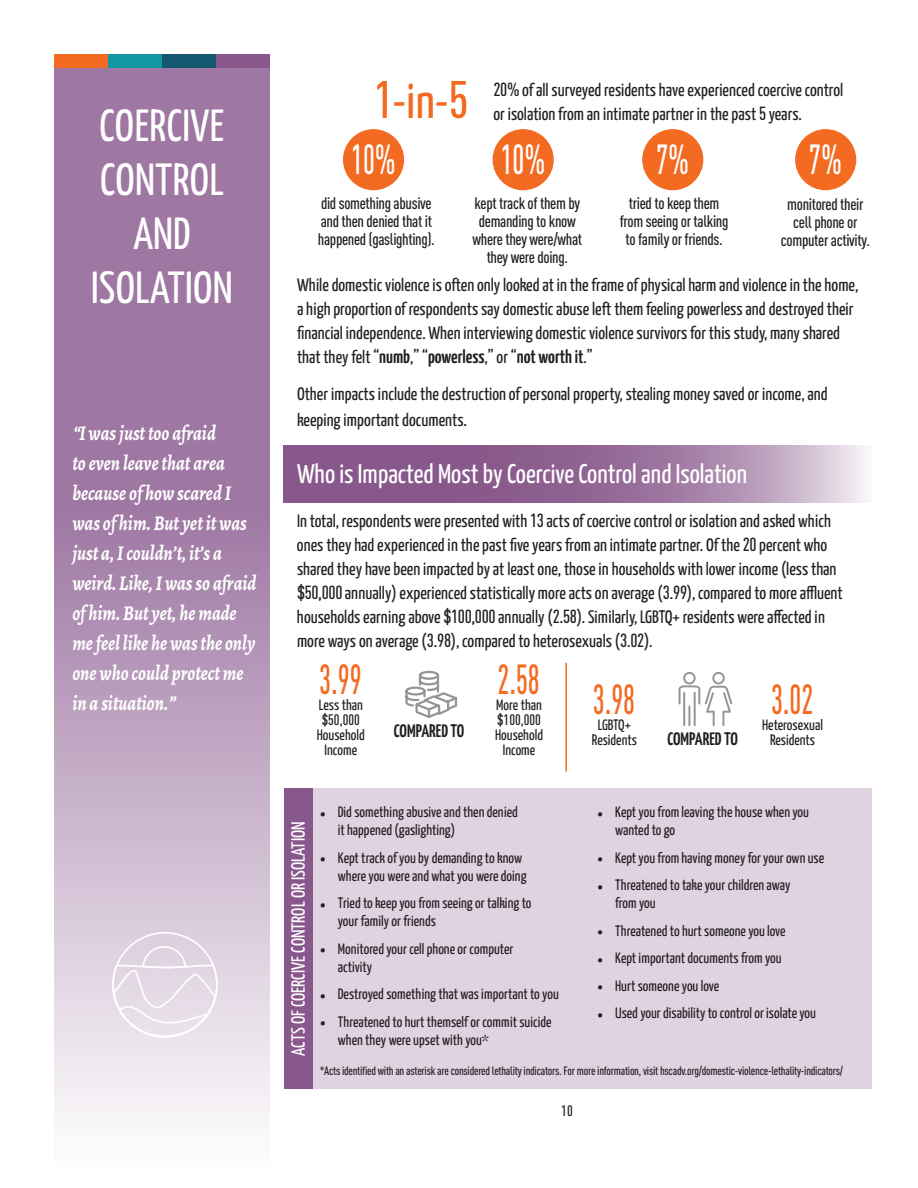
<style>
.page{position:relative;width:918px;height:1188px;background:#fff}
.page>*{position:absolute;margin:0;border:0;box-sizing:border-box;transform-origin:0 0}
.t1{font:49.95px "Yanone Kaffeesatz";color:#f36a21}
.t2{font:45px/54px "Yanone Kaffeesatz";letter-spacing:.01em;color:#fff;text-align:center}
.t3{font:500 condensed 41.55px "DIN Pro";color:#f36a21;scale:.75 1}
.t4{font:500 condensed 41.55px "DIN Pro";color:#fff;scale:.75 1}
.t5{font:27px "Yanone Kaffeesatz";color:#fff}
.t6{font:italic 700 21px/30px "Alegreya";color:#fff;scale:.85 1}
.t7{font:19.05px "Yanone Kaffeesatz";color:#fff}
.t8{font:18px/24px "Yanone Kaffeesatz";color:#231f20}
.t9{font:600 18px "Yanone Kaffeesatz";color:#231f20}
.t10{font:500 condensed 16.5px/18px "DIN Pro";letter-spacing:-.02em;color:#231f20;text-align:center}
.t11{font:15px/18px "Yanone Kaffeesatz";color:#231f20}
.t12{font:500 condensed 15px "DIN Pro";color:#231f20}
.t13{font:500 condensed 12px "DIN Pro";letter-spacing:-.02em;color:#231f20}
.s1{font-family:"DIN Pro";font-weight:500;font-stretch:condensed;font-size:52.05px}
.s2{font-family:"DIN Pro";font-weight:500;font-stretch:condensed;font-size:18.75px}
.s3{font-weight:600;font-size:18.75px}
.s4{font-size:18.75px}
.s5{font-size:27px}
</style>
<div class="page">
<div style="left:54px;top:54px;width:216px;height:451px;background:#9e77a3"></div>
<div style="left:54px;top:502px;width:216px;height:664px;background:linear-gradient(to bottom,#9d76a2,#fefdfe)"></div>
<svg style="left:284px;top:445px;width:581px;height:58px;background:#9e77a1"></svg>
<div style="left:287px;top:788px;width:585px;height:301px;background:#e0d2e1"></div>
<div style="left:54px;top:54px;width:54px;height:14px;background:#f36a21"></div>
<div style="left:108px;top:54px;width:54px;height:14px;background:#1397a2"></div>
<div style="left:162px;top:54px;width:54px;height:14px;background:#145871"></div>
<div style="left:216px;top:54px;width:54px;height:14px;background:#88578b"></div>
<svg style="left:111px;top:945px;width:108px;height:93px;background:#e7dee8"></svg>
<div style="left:343px;top:129px;width:61px;height:61px;background:#f36a21;border-radius:50%"></div>
<div style="left:493px;top:129px;width:61px;height:61px;background:#f36a21;border-radius:50%"></div>
<div style="left:642px;top:129px;width:61px;height:61px;background:#f36a21;border-radius:50%"></div>
<div style="left:795px;top:129px;width:61px;height:61px;background:#f36a21;border-radius:50%"></div>
<div style="left:284px;top:788px;width:29px;height:301px;background:#88578b"></div>
<svg style="left:405px;top:670px;width:53px;height:48px"></svg>
<svg style="left:679px;top:672px;width:53px;height:54px"></svg>
<hr style="left:565px;top:663px;width:2px;height:108px;background:#f36a21">
<h2 class="t2" style="left:91px;top:96px;width:143px">COERCIVE<br>CONTROL<br>AND<br>ISOLATION</h2>
<p class="t6" style="left:72px;top:418px;width:218px">“I was just too afraid<br>to even leave that area because of how scared I was of him. But yet it was just a, I couldn’t, it’s a weird. Like, I was so afraid of him. But yet, he made me feel like he was the only one who could protect me in a situation.”</p>
<h1 class="t1" style="left:374px;top:64px;width:96px"><span class="s1">1</span>-in-<span class="s1">5</span></h1>
<h3 class="t4" style="left:351px;top:128px;width:61px">10%</h3>
<h3 class="t4" style="left:501px;top:128px;width:61px">10%</h3>
<h3 class="t4" style="left:656px;top:128px;width:45px">7%</h3>
<h3 class="t4" style="left:809px;top:128px;width:45px">7%</h3>
<p class="t8" style="left:494px;top:76px;width:351px"><span class="s2">20%</span> of all surveyed residents have experienced coercive control or isolation from an intimate partner in the past <span class="s2">5</span> years.</p>
<p class="t10" style="left:318px;top:193px;width:118px;text-align:left">did something abusive and then denied that it happened (gaslighting).</p>
<p class="t10" style="left:472px;top:193px;width:111px">kept track of them by demanding to know where they were/what they were doing.</p>
<p class="t10" style="left:620px;top:193px;width:110px">tried to keep them from seeing or talking to family or friends.</p>
<p class="t10" style="left:781px;top:194px;width:90px">monitored their cell phone or computer activity.</p>
<p class="t8" style="left:297px;top:271px;width:563px">While domestic violence is often only looked at in the frame of physical harm and violence in the home, a high proportion of respondents say domestic abuse left them feeling powerless and destroyed their financial independence. When interviewing domestic violence survivors for this study, many shared that they felt “<span class="s3">numb</span>,” “<span class="s3">powerless</span>,” or “<span class="s3">not worth it</span>.”</p>
<p class="t8" style="left:297px;top:380px;width:532px;line-height:25.5px">Other impacts include the destruction of personal property, stealing money saved or income, and keeping important documents<span class="s4">.</span></p>
<h3 class="t5" style="left:297px;top:454px;width:452px">Who is Impacted Most by Coercive Control and Isolation</h3>
<p class="t8" style="left:297px;top:508px;width:547px">In total, respondents were presented with <span class="s2">13</span> acts of coercive control or isolation and asked which ones they had experienced in the past five years from an intimate partner. Of the <span class="s2">20</span> percent who shared they have been impacted by at least one, those in households with lower income (less than <span class="s2">$50,000</span> annually) experienced statistically more acts on average (<span class="s2">3.99</span>), compared to more affluent households earning above <span class="s2">$100,000</span> annually (<span class="s2">2.58</span>). Similarly, LGBTQ+ residents were affected in more ways on average (<span class="s2">3.98</span>), compared to heterosexuals (<span class="s2">3.02</span>).</p>
<h3 class="t3" style="left:319px;top:649px;width:58px">3.99</h3>
<h3 class="t3" style="left:497px;top:649px;width:58px">2.58</h3>
<h3 class="t3" style="left:593px;top:668px;width:58px">3.98</h3>
<h3 class="t3" style="left:771px;top:668px;width:58px">3.02</h3>
<p class="t11" style="left:319px;top:695px;width:45px">Less than</p>
<p class="t12" style="left:322px;top:709px;width:40px">$50,000</p>
<p class="t11" style="left:317px;top:726px;width:49px;line-height:15px;text-align:center">Household<br>Income</p>
<p class="t11" style="left:592px;top:716px;width:47px;line-height:15px;text-align:center">LGBTQ+<br>Residents</p>
<p class="t11" style="left:496px;top:695px;width:47px">More than</p>
<p class="t12" style="left:497px;top:709px;width:45px">$100,000</p>
<p class="t11" style="left:495px;top:726px;width:49px;line-height:15px;text-align:center">Household<br>Income</p>
<p class="t11" style="left:762px;top:716px;width:62px;line-height:15px;text-align:center">Heterosexual<br>Residents</p>
<p class="t9" style="left:394px;top:718px;width:72px">COMPARED TO</p>
<p class="t9" style="left:667px;top:726px;width:72px">COMPARED TO</p>
<p class="t7" style="left:284px;top:1056px;width:236px;rotate:-90deg">ACTS OF COERCIVE CONTROL OR ISOLATION</p>
<p class="t11" style="left:338px;top:802px;width:181px;text-indent:-18px"><span class="s5">•</span> Did something abusive and then denied it happened (gaslighting)</p>
<p class="t11" style="left:320px;top:848px;width:208px;text-align:right"><span class="s5">•</span> Kept track of you by demanding to know where you were and what you were doing</p>
<p class="t11" style="left:338px;top:893px;width:195px;text-indent:-18px"><span class="s5">•</span> Tried to keep you from seeing or talking to your family or friends</p>
<p class="t11" style="left:338px;top:939px;width:177px;text-indent:-18px"><span class="s5">•</span> Monitored your cell phone or computer activity</p>
<p class="t11" style="left:320px;top:984px;width:241px"><span class="s5">•</span> Destroyed something that was important to you</p>
<p class="t11" style="left:338px;top:1012px;width:215px;text-indent:-18px"><span class="s5">•</span> Threatened to hurt themself or commit suicide when they were upset with you*</p>
<p class="t11" style="left:615px;top:802px;width:195px;text-indent:-18px"><span class="s5">•</span> Kept you from leaving the house when you wanted to go</p>
<p class="t11" style="left:597px;top:848px;width:229px"><span class="s5">•</span> Kept you from having money for your own use</p>
<p class="t11" style="left:615px;top:875px;width:177px;text-indent:-18px"><span class="s5">•</span> Threatened to take your children away from you</p>
<p class="t11" style="left:597px;top:921px;width:190px"><span class="s5">•</span> Threatened to hurt someone you love</p>
<p class="t11" style="left:597px;top:948px;width:186px"><span class="s5">•</span> Kept important documents from you</p>
<p class="t11" style="left:597px;top:976px;width:123px"><span class="s5">•</span> Hurt someone you love</p>
<p class="t11" style="left:597px;top:1003px;width:220px"><span class="s5">•</span> Used your disability to control or isolate you</p>
<p class="t13" style="left:320px;top:1062px;width:525px">*Acts identified with an asterisk are considered lethality indicators. For more information, visit hscadv.org/domestic-violence-lethality-indicators/</p>
<p class="t12" style="left:561px;top:1099px;width:13px">10</p>
</div>
